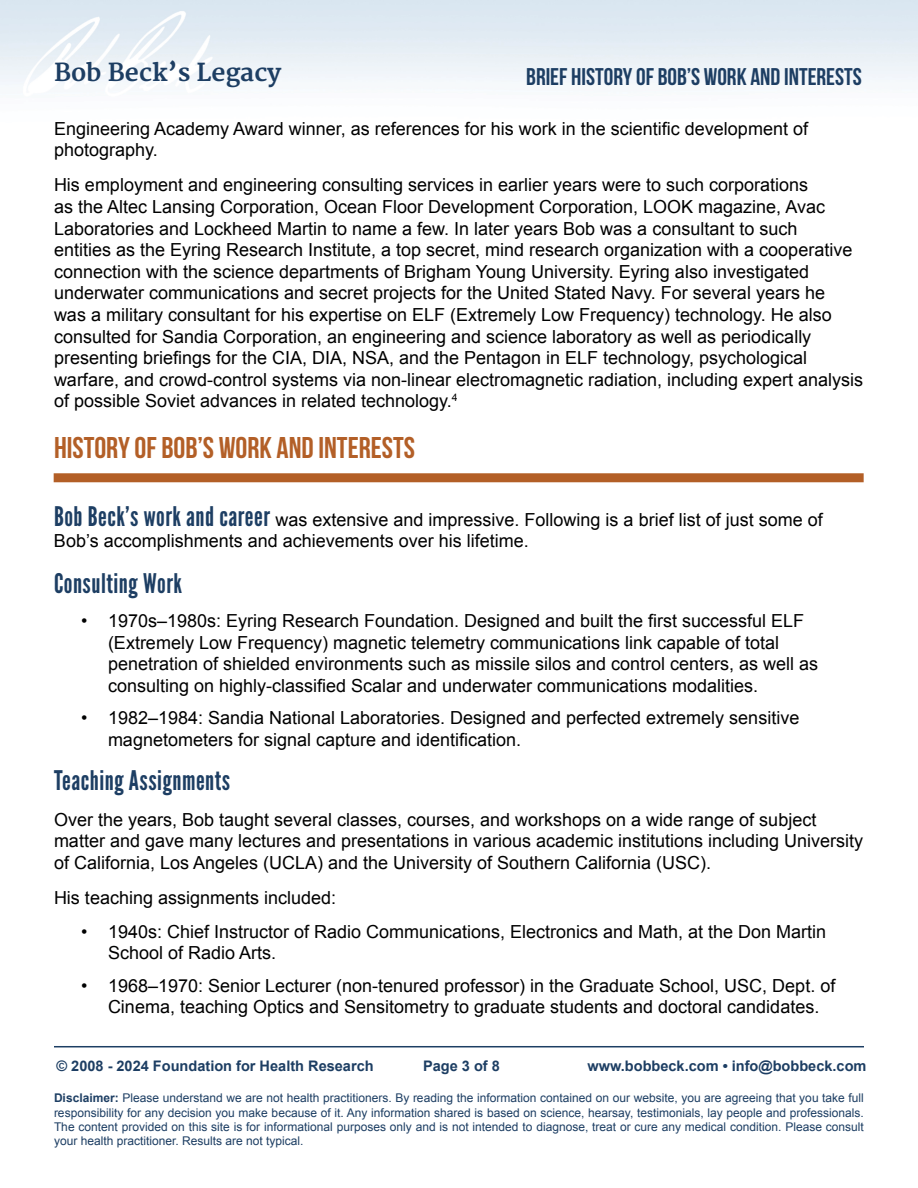
<style>
.page{position:relative;width:918px;height:1188px;background:#fff}
.page>*{position:absolute;margin:0;border:0;box-sizing:border-box;transform-origin:0 0}
.t1{font:30px "Bebas Neue";color:#b35f27}
.t2{font:27px "League Gothic";letter-spacing:.02em;color:#1d3e63}
.t3{font:24.15px "Bebas Neue";color:#1d3e63}
.t4{font:700 24.15px "Merriweather";color:#1d3e63}
.t5{font:18px/21.6px "Arial";color:#000101}
.t6{font:700 14.55px "Arial";color:#1d3e63}
.t7{font:12px/14.4px "Arial";color:#1d3e63;text-align:justify}
.s1{font-family:"League Gothic";font-size:27px;color:#1d3e63}
.s2{font-weight:700}
</style>
<div class="page">
<hr style="left:54px;top:1046px;width:810px;height:1px;background:#1d3e63">
<div style="left:54px;top:473px;width:810px;height:9px;background:#b35f27"></div>
<h3 class="t4" style="left:54px;top:58px;width:229px">Bob Beck’s Legacy</h3>
<h3 class="t3" style="left:526px;top:63px;width:337px">BRIEF HISTORY OF BOB’S WORK AND INTERESTS</h3>
<p class="t5" style="left:54px;top:118px;width:756px">Engineering Academy Award winner, as references for his work in the scientific development of photography.</p>
<p class="t5" style="left:54px;top:174px;width:811px">His employment and engineering consulting services in earlier years were to such corporations<br>as the Altec Lansing Corporation, Ocean Floor Development Corporation, LOOK magazine, Avac Laboratories and Lockheed Martin to name a few. In later years Bob was a consultant to such<br>entities as the Eyring Research Institute, a top secret, mind research organization with a cooperative connection with the science departments of Brigham Young University. Eyring also investigated underwater communications and secret projects for the United Stated Navy. For several years he<br>was a military consultant for his expertise on ELF (Extremely Low Frequency) technology. He also consulted for Sandia Corporation, an engineering and science laboratory as well as periodically presenting briefings for the CIA, DIA, NSA, and the Pentagon in ELF technology, psychological warfare, and crowd-control systems via non-linear electromagnetic radiation, including expert analysis of possible Soviet advances in related technology.<sup>4</sup></p>
<h1 class="t1" style="left:54px;top:431px;width:362px">HISTORY OF BOB’S WORK AND INTERESTS</h1>
<p class="t5" style="left:54px;top:509px;width:770px"><span class="s1">Bob Beck’s work and career</span> was extensive and impressive. Following is a brief list of just some of<br>Bob’s accomplishments and achievements over his lifetime.</p>
<h2 class="t2" style="left:54px;top:568px;width:130px">Consulting Work</h2>
<p class="t5" style="left:108px;top:610px;width:712px;text-indent:-27px">• 1970s–1980s: Eyring Research Foundation. Designed and built the first successful ELF (Extremely Low Frequency) magnetic telemetry communications link capable of total penetration of shielded environments such as missile silos and control centers, as well as consulting on highly-classified Scalar and underwater communications modalities.</p>
<p class="t5" style="left:108px;top:707px;width:693px;text-indent:-27px">• 1982–1984: Sandia National Laboratories. Designed and perfected extremely sensitive magnetometers for signal capture and identification.</p>
<h2 class="t2" style="left:54px;top:765px;width:178px">Teaching Assignments</h2>
<p class="t5" style="left:54px;top:809px;width:811px">Over the years, Bob taught several classes, courses, and workshops on a wide range of subject matter and gave many lectures and presentations in various academic institutions including University of California, Los Angeles (UCLA) and the University of Southern California (USC).</p>
<p class="t5" style="left:54px;top:887px;width:284px">His teaching assignments included:</p>
<p class="t5" style="left:108px;top:921px;width:720px;text-indent:-27px">• 1940s: Chief Instructor of Radio Communications, Electronics and Math, at the Don Martin<br>School of Radio Arts.</p>
<p class="t5" style="left:108px;top:975px;width:729px;text-indent:-27px">• 1968–1970: Senior Lecturer (non-tenured professor) in the Graduate School, USC, Dept. of<br>Cinema, teaching Optics and Sensitometry to graduate students and doctoral candidates.</p>
<p class="t6" style="left:56px;top:1056px;width:319px">© 2008 - 2024 Foundation for Health Research</p>
<p class="t6" style="left:423px;top:1056px;width:78px">Page 3 of 8</p>
<p class="t6" style="left:587px;top:1056px;width:281px">www.bobbeck.com • info@bobbeck.com</p>
<p class="t7" style="left:54px;top:1091px;width:811px"><span class="s2">Disclaimer:</span> Please understand we are not health practitioners. By reading the information contained on our website, you are agreeing that you take full responsibility for any decision you make because of it. Any information shared is based on science, hearsay, testimonials, lay people and professionals.<br>The content provided on this site is for informational purposes only and is not intended to diagnose, treat or cure any medical condition. Please consult your health practitioner. Results are not typical.</p>
</div>
